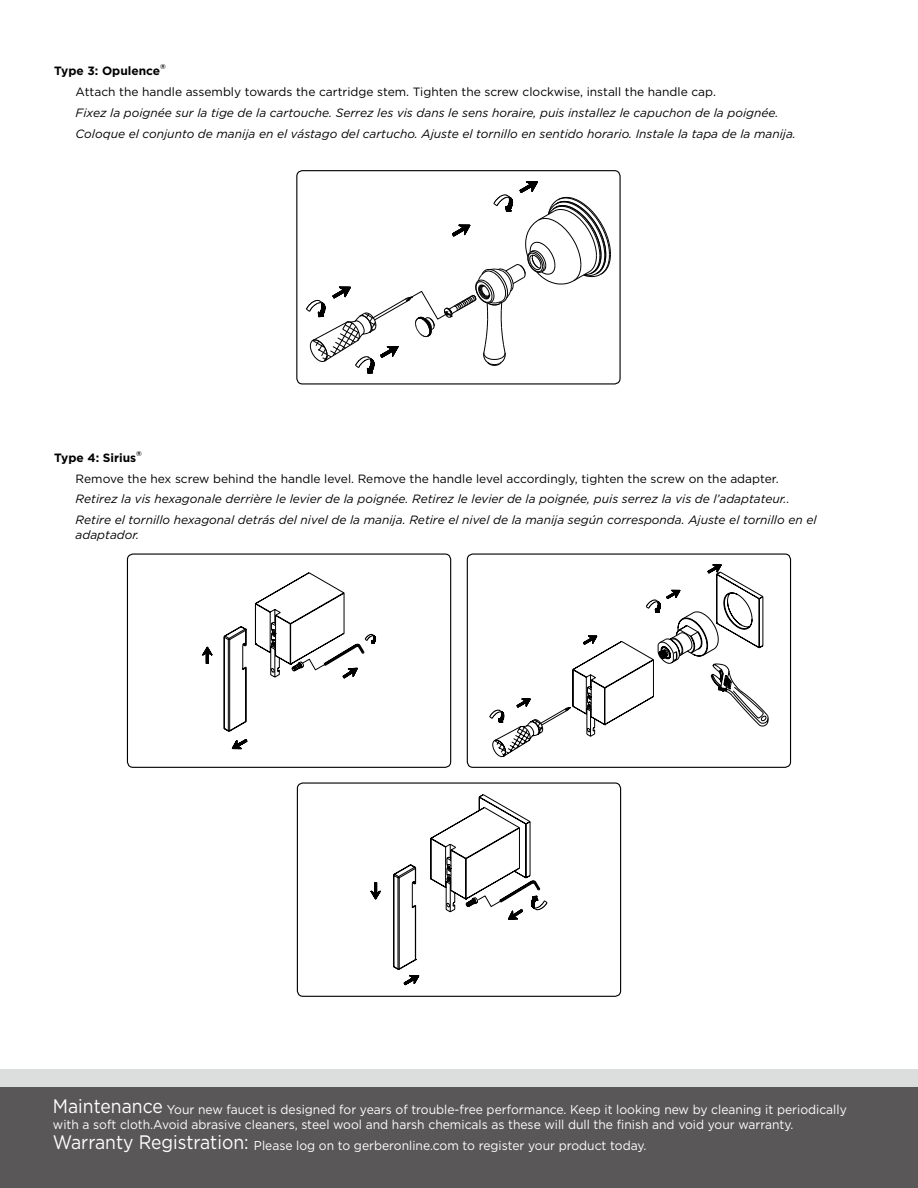
<style>
.page{position:relative;width:918px;height:1188px;background:#fff}
.page>*{position:absolute;margin:0;border:0;box-sizing:border-box;transform-origin:0 0}
.t1{font:12.75px/14.5px "Gotham";color:#fff;scale:.95 1}
.t2{font:italic 12px/20.9px "Gotham";color:#000}
.t3{font:12px "Gotham";color:#000}
.t4{font:700 12px "Gotham";color:#000}
.t5{font:700 7.05px "Gotham";color:#000}
.s1{font-size:19.5px}
</style>
<div class="page">
<div style="left:0;top:1070px;width:918px;height:118px;background:#dcdddd"></div>
<div style="left:0;top:1087px;width:918px;height:101px;background:#595757"></div>
<svg style="left:306px;top:181px;width:305px;height:193px"></svg>
<div style="left:296px;top:170px;width:325px;height:215px;border:1px solid #000;border-radius:6px"></div>
<svg style="left:202px;top:572px;width:174px;height:177px"></svg>
<div style="left:127px;top:554px;width:324px;height:214px;border:1px solid #000;border-radius:6px"></div>
<svg style="left:370px;top:794px;width:178px;height:192px"></svg>
<div style="left:297px;top:782px;width:324px;height:215px;border:1px solid #000;border-radius:6px"></div>
<svg style="left:489px;top:564px;width:280px;height:193px"></svg>
<div style="left:467px;top:554px;width:324px;height:214px;border:1px solid #000;border-radius:6px"></div>
<p class="t4" style="left:54px;top:64px;width:108px">Type 3: Opulence</p>
<p class="t5" style="left:160px;top:63px;width:7px">®</p>
<p class="t3" style="left:76px;top:84px;width:642px">Attach the handle assembly towards the cartridge stem. Tighten the screw clockwise, install the handle cap.</p>
<p class="t2" style="left:76px;top:102px;width:722px">Fixez la poignée sur la tige de la cartouche. Serrez les vis dans le sens horaire, puis installez le capuchon de la poignée.<br>Coloque el conjunto de manija en el vástago del cartucho. Ajuste el tornillo en sentido horario. Instale la tapa de la manija.</p>
<p class="t4" style="left:54px;top:450px;width:84px">Type 4: Sirius</p>
<p class="t5" style="left:136px;top:449px;width:7px">®</p>
<p class="t3" style="left:76px;top:471px;width:705px">Remove the hex screw behind the handle level. Remove the handle level accordingly, tighten the screw on the adapter.</p>
<p class="t2" style="left:76px;top:488px;width:743px">Retirez la vis hexagonale derrière le levier de la poignée. Retirez le levier de la poignée, puis serrez la vis de l’adaptateur..<br>Retire el tornillo hexagonal detrás del nivel de la manija. Retire el nivel de la manija según corresponda. Ajuste el tornillo en el</p>
<p class="t2" style="left:76px;top:524px;width:65px">adaptador.</p>
<p class="t1" style="left:53px;top:1102px;width:837px"><span class="s1">Maintenance</span> Your new faucet is designed for years of trouble-free performance. Keep it looking new by cleaning it periodically with a soft cloth.Avoid abrasive cleaners, steel wool and harsh chemicals as these will dull the finish and void your warranty.</p>
<p class="t1" style="left:53px;top:1137px;width:626px"><span class="s1">Warranty Registration:</span> Please log on to gerberonline.com to register your product today.</p>
</div>
